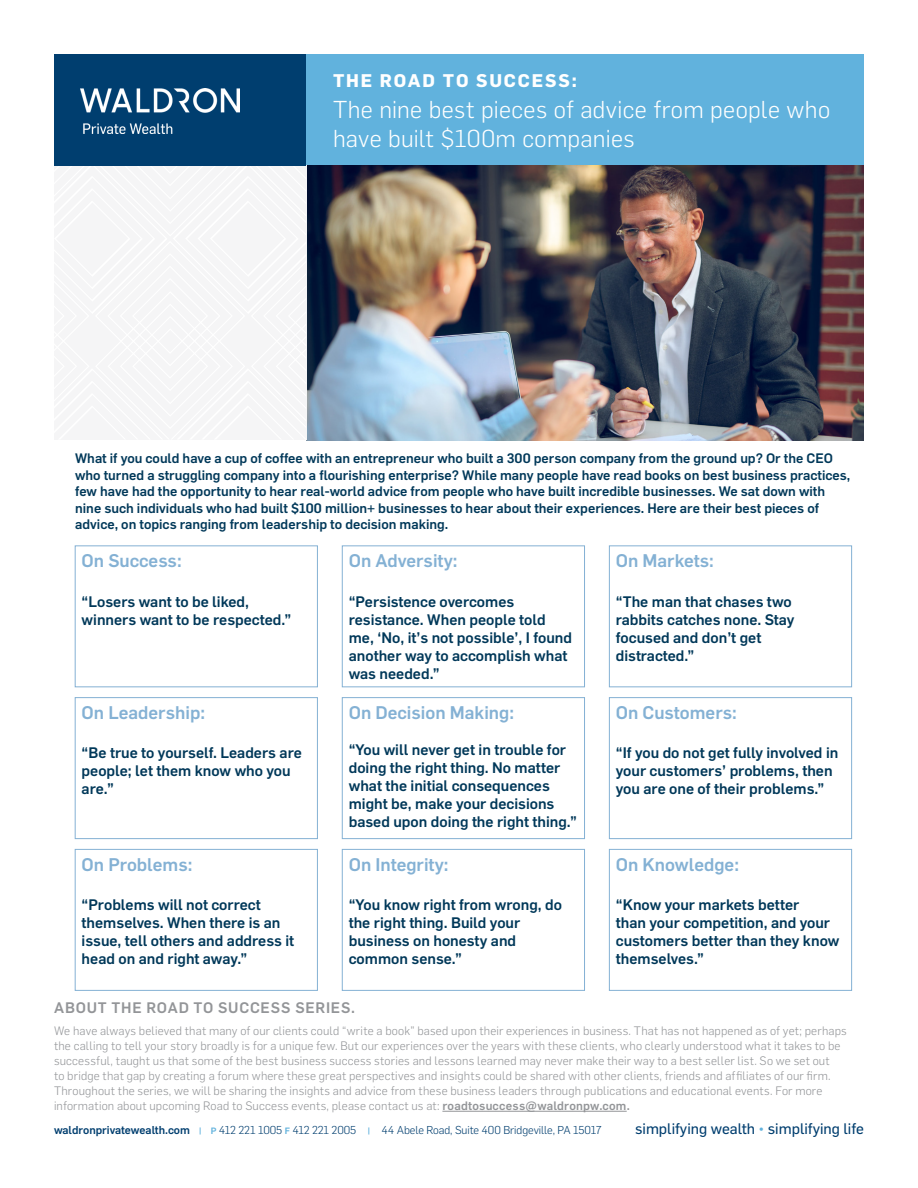
<style>
.page{position:relative;width:918px;height:1188px;background:#fff}
.page>*{position:absolute;margin:0;border:0;box-sizing:border-box;transform-origin:0 0}
.t1{font:300 24px/28.5px "Flama";letter-spacing:.015em;color:#fff}
.t2{font:500 18px "Flama";color:#84b1d4}
.Title__Modifier{font:700 18px "Flama";letter-spacing:.1em;color:#fff}
.t3{font:500 15px/18px "Flama";color:#003859}
.t4{font:15px "Flama Basic";color:#003e6f}
.t5{font:500 15px "Flama";letter-spacing:.05em;color:#939598}
.t6{font:500 13.5px/16.5px "Flama";color:#003859}
.t7{font:300 12px/15px "Flama";letter-spacing:.015em;color:#939598}
.Footer__Information{font:300 11.25px "Flama";letter-spacing:-.005em;color:#003e6f}
.s1{font-weight:500}
.s2{font-weight:500;font-size:9px;color:#61b2dd}
.s3{color:#61b2dd}
</style>
<div class="page">
<div style="left:306px;top:54px;width:558px;height:111px;background:#61b2dd"></div>
<hr style="left:442px;top:1111px;width:185px;height:1px;background:#939598">
<img style="left:307px;top:165px;width:557px;height:275px">
<div style="left:54px;top:54px;width:252px;height:111px;background:#003e6f"></div>
<div style="left:75px;top:545px;width:243px;height:142px;border:1px solid #84b1d4"></div>
<div style="left:342px;top:545px;width:243px;height:142px;border:1px solid #84b1d4"></div>
<div style="left:609px;top:545px;width:243px;height:142px;border:1px solid #84b1d4"></div>
<div style="left:75px;top:697px;width:243px;height:142px;border:1px solid #84b1d4"></div>
<div style="left:342px;top:697px;width:243px;height:142px;border:1px solid #84b1d4"></div>
<div style="left:609px;top:697px;width:243px;height:142px;border:1px solid #84b1d4"></div>
<div style="left:75px;top:849px;width:243px;height:142px;border:1px solid #84b1d4"></div>
<div style="left:342px;top:849px;width:243px;height:142px;border:1px solid #84b1d4"></div>
<div style="left:609px;top:849px;width:243px;height:142px;border:1px solid #84b1d4"></div>
<p class="Title__Modifier" style="left:333px;top:68px;width:245px">THE ROAD TO SUCCESS:</p>
<p class="t1" style="left:333px;top:94px;width:499px">The nine best pieces of advice from people who have built $100m companies</p>
<p class="t6" style="left:75px;top:449px;width:777px">What if you could have a cup of coffee with an entrepreneur who built a 300 person company from the ground up? Or the CEO who turned a struggling company into a flourishing enterprise? While many people have read books on best business practices, few have had the opportunity to hear real-world advice from people who have built incredible businesses. We sat down with nine such individuals who had built $100 million+ businesses to hear about their experiences. Here are their best pieces of advice, on topics ranging from leadership to decision making.</p>
<p class="t2" style="left:82px;top:547px;width:102px">On Success:</p>
<p class="t3" style="left:82px;top:592px;width:169px">“Losers want to be liked,</p>
<p class="t3" style="left:82px;top:610px;width:211px">winners want to be respected.”</p>
<p class="t2" style="left:349px;top:547px;width:110px">On Adversity:</p>
<p class="t3" style="left:349px;top:592px;width:167px">“Persistence overcomes</p>
<p class="t3" style="left:349px;top:610px;width:225px">resistance. When people told me, ‘No, it’s not possible’, I found another way to accomplish what was needed.”</p>
<p class="t2" style="left:616px;top:547px;width:100px">On Markets:</p>
<p class="t3" style="left:616px;top:592px;width:177px">“The man that chases two</p>
<p class="t3" style="left:616px;top:610px;width:180px">rabbits catches none. Stay</p>
<p class="t3" style="left:616px;top:628px;width:147px">focused and don’t get</p>
<p class="t3" style="left:616px;top:646px;width:80px">distracted.”</p>
<p class="t2" style="left:82px;top:699px;width:125px">On Leadership:</p>
<p class="t3" style="left:82px;top:743px;width:222px">“Be true to yourself. Leaders are people; let them know who you are.”</p>
<p class="t2" style="left:82px;top:851px;width:112px">On Problems:</p>
<p class="t3" style="left:82px;top:895px;width:214px">“Problems will not correct themselves. When there is an issue, tell others and address it head on and right away.”</p>
<p class="t2" style="left:349px;top:699px;width:167px">On Decision Making:</p>
<p class="t3" style="left:349px;top:740px;width:230px">“You will never get in trouble for doing the right thing. No matter what the initial consequences might be, make your decisions based upon doing the right thing.”</p>
<p class="t2" style="left:349px;top:851px;width:101px">On Integrity:</p>
<p class="t3" style="left:349px;top:895px;width:215px">“You know right from wrong, do the right thing. Build your</p>
<p class="t3" style="left:349px;top:931px;width:169px">business on honesty and</p>
<p class="t3" style="left:349px;top:949px;width:115px">common sense.”</p>
<p class="t2" style="left:616px;top:699px;width:122px">On Customers:</p>
<p class="t3" style="left:616px;top:743px;width:224px">“If you do not get fully involved in your customers’ problems, then you are one of their problems.”</p>
<p class="t2" style="left:616px;top:851px;width:125px">On Knowledge:</p>
<p class="t3" style="left:616px;top:895px;width:225px">“Know your markets better<br>than your competition, and your customers better than they know themselves.”</p>
<p class="t5" style="left:54px;top:997px;width:303px">ABOUT THE ROAD TO SUCCESS SERIES.</p>
<p class="t7" style="left:54px;top:1023px;width:794px">We have always believed that many of our clients could “write a book” based upon their experiences in business. That has not happened as of yet; perhaps the calling to tell your story broadly is for a unique few. But our experiences over the years with these clients, who clearly understood what it takes to be successful, taught us that some of the best business success stories and lessons learned may never make their way to a best seller list. So we set out<br>to bridge that gap by creating a forum where these great perspectives and insights could be shared with other clients, friends and affiliates of our firm.<br>Throughout the series, we will be sharing the insights and advice from these business leaders through publications and educational events. For more information about upcoming Road to Success events, please contact us at: <span class="s1">roadtosuccess@waldronpw.com.</span></p>
<p class="Footer__Information" style="left:54px;top:1122px;width:549px"><span class="s1">waldronprivatewealth.com</span> <span class="s2">| P</span> 412 221 1005 <span class="s2">F</span> 412 221 2005 <span class="s2">|</span> 44 Abele Road, Suite 400 Bridgeville, PA 15017</p>
<p class="t4" style="left:635px;top:1117px;width:230px">simplifying wealth <span class="s3">•</span> simplifying life</p>
</div>
